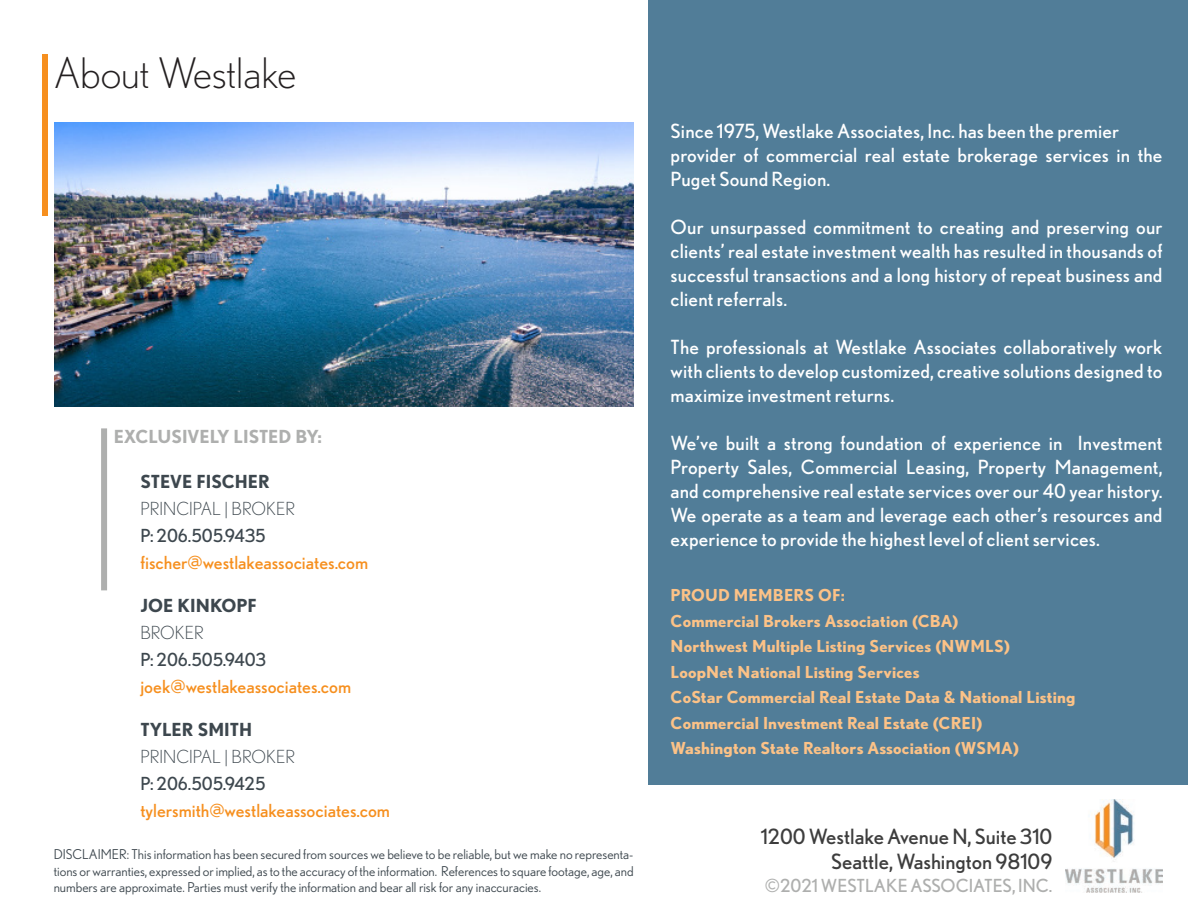
<style>
.page{position:relative;width:1188px;height:918px;background:#fff}
.page>*{position:absolute;margin:0;border:0;box-sizing:border-box;transform-origin:0 0}
.t1{font:300 42px "Nobel";color:#231f20}
.t2{font:21px "Nobel";color:#3d3d3d}
.t3{font:19.5px/24px "Nobel";letter-spacing:.01em;color:#fff;text-align:justify}
.t4{font:18px "Nobel";color:#f68f1e}
.t5{font:18px "Nobel";color:#3d474e}
.t6{font:300 18px "Nobel";color:#3d474e}
.t7{font:700 18px "Nobel";color:#3d474e}
.t8{font:18px "Nobel";color:#aeafae}
.t9{font:700 18px "Nobel";color:#aeafae}
.t10{font:700 16.5px "Nobel";letter-spacing:.01em;color:#fcc287}
.t11{font:13.5px/16.5px "Nobel";color:#3d474e;text-align:justify}
</style>
<div class="page">
<div style="left:42px;top:54px;width:6px;height:162px;background:#f68f1e"></div>
<div style="left:101px;top:428px;width:6px;height:162px;background:#aeafae"></div>
<div style="left:649px;top:0;width:539px;height:785px;background:#517d98"></div>
<img style="left:54px;top:123px;width:580px;height:284px">
<img style="left:1066px;top:799px;width:97px;height:94px">
<p class="t1" style="left:54px;top:49px;width:244px">About Westlake</p>
<p class="t9" style="left:114px;top:426px;width:210px">EXCLUSIVELY LISTED BY:</p>
<p class="t7" style="left:140px;top:471px;width:131px">STEVE FISCHER</p>
<p class="t6" style="left:140px;top:498px;width:156px">PRINCIPAL | BROKER</p>
<p class="t5" style="left:140px;top:525px;width:127px">P: 206.505.9435</p>
<p class="t4" style="left:140px;top:552px;width:229px">fischer@westlakeassociates.com</p>
<p class="t7" style="left:140px;top:595px;width:118px">JOE KINKOPF</p>
<p class="t6" style="left:140px;top:622px;width:65px">BROKER</p>
<p class="t5" style="left:140px;top:649px;width:127px">P: 206.505.9403</p>
<p class="t4" style="left:140px;top:676px;width:212px">joek@westlakeassociates.com</p>
<p class="t7" style="left:140px;top:719px;width:113px">TYLER SMITH</p>
<p class="t6" style="left:140px;top:746px;width:156px">PRINCIPAL | BROKER</p>
<p class="t5" style="left:140px;top:773px;width:127px">P: 206.505.9425</p>
<p class="t4" style="left:140px;top:800px;width:251px">tylersmith@westlakeassociates.com</p>
<p class="t11" style="left:54px;top:846px;width:581px">DISCLAIMER: This information has been secured from sources we believe to be reliable, but we make no representa&shy;tions or warranties, expressed or implied, as to the accuracy of the information. References to square footage, age, and numbers are approximate. Parties must verify the information and bear all risk for any inaccuracies.</p>
<p class="t3" style="left:671px;top:119px;width:450px">Since 1975, Westlake Associates, Inc. has been the premier</p>
<p class="t3" style="left:671px;top:143px;width:493px">provider of commercial real estate brokerage services in the<br>Puget Sound Region.</p>
<p class="t3" style="left:671px;top:215px;width:493px">Our unsurpassed commitment to creating and preserving our clients’ real estate investment wealth has resulted in thousands of successful transactions and a long history of repeat business and client referrals.</p>
<p class="t3" style="left:671px;top:335px;width:493px">The professionals at Westlake Associates collaboratively work with clients to develop customized, creative solutions designed to maximize investment returns.</p>
<p class="t3" style="left:671px;top:431px;width:493px">We’ve built a strong foundation of experience in Investment Property Sales, Commercial Leasing, Property Management, and comprehensive real estate services over our 40 year history.<br>We operate as a team and leverage each other’s resources and experience to provide the highest level of client services.</p>
<p class="t10" style="left:671px;top:585px;width:176px">PROUD MEMBERS OF:</p>
<p class="t10" style="left:671px;top:611px;width:289px">Commercial Brokers Association (CBA)</p>
<p class="t10" style="left:671px;top:636px;width:341px">Northwest Multiple Listing Services (NWMLS)</p>
<p class="t10" style="left:671px;top:662px;width:250px">LoopNet National Listing Services</p>
<p class="t10" style="left:671px;top:687px;width:406px">CoStar Commercial Real Estate Data &amp; National Listing</p>
<p class="t10" style="left:671px;top:713px;width:313px">Commercial Investment Real Estate (CREI)</p>
<p class="t10" style="left:671px;top:738px;width:350px">Washington State Realtors Association (WSMA)</p>
<p class="t2" style="left:761px;top:825px;width:293px">1200 Westlake Avenue N, Suite 310</p>
<p class="t2" style="left:831px;top:849px;width:223px">Seattle, Washington 98109</p>
<p class="t8" style="left:765px;top:876px;width:289px">©2021 WESTLAKE ASSOCIATES, INC.</p>
</div>
